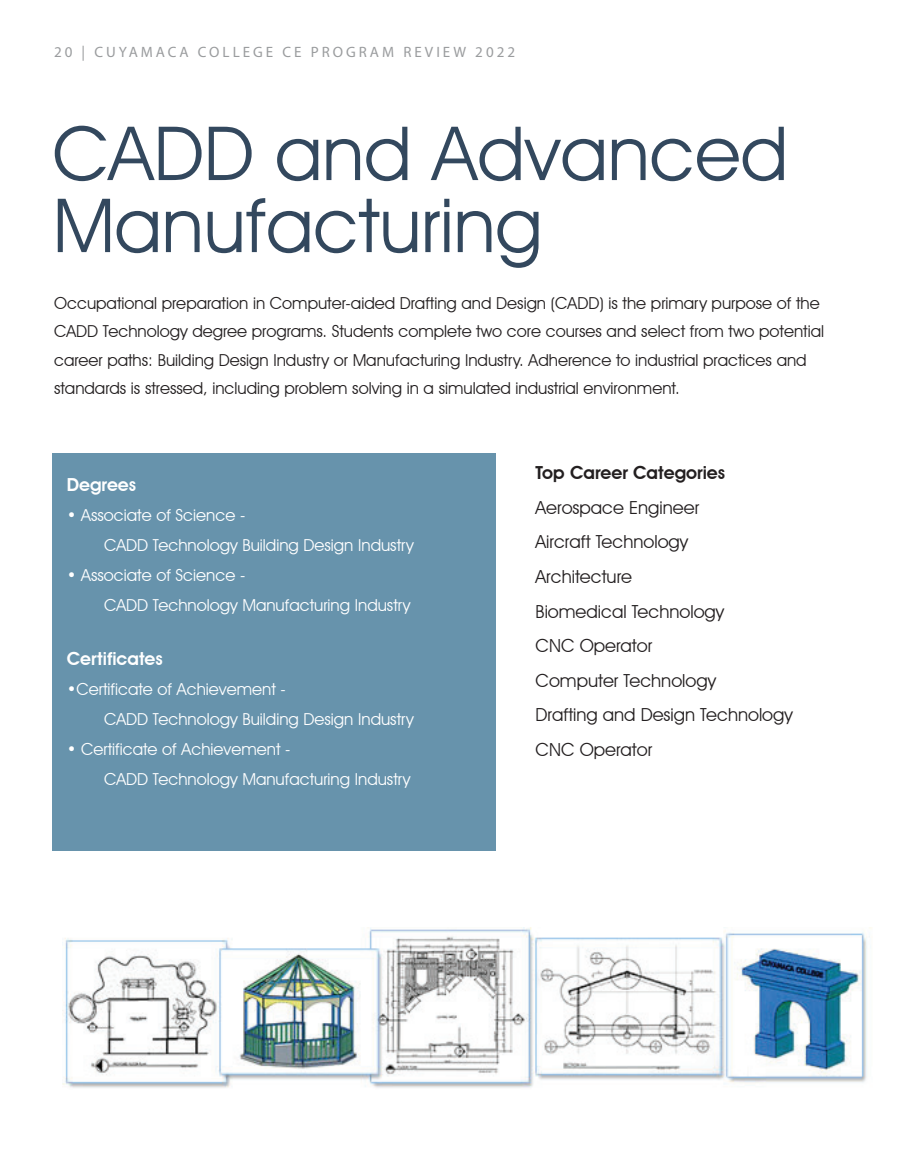
<style>
.page{position:relative;width:905px;height:1175px;background:#fff}
.page>*{position:absolute;margin:0;border:0;box-sizing:border-box;transform-origin:0 0}
.t1{font:75px/72px "Avant Garde IT Cby BT";color:#001b36}
.t2{font:18px/34.5px "Avant Garde IT Cby BT";color:#231f20}
.t3{font:600 18px "Avant Garde IT Cby BT";color:#fff}
.t4{font:600 18px "Avant Garde IT Cby BT";color:#231f20}
.t5{font:16.5px/28.5px "Avant Garde IT Cby BT";color:#231f20}
.t6{font:16.5px/30px "Avant Garde IT Cby BT";color:#fff}
.t7{font:15px "Myriad Pro";letter-spacing:.2em;color:#9a9c9e}
</style>
<div class="page">
<div style="left:52px;top:453px;width:443px;height:397px;background:#6793ac"></div>
<img style="left:63px;top:927px;width:809px;height:161px">
<p class="t7" style="left:54px;top:43px;width:462px">20 | CUYAMACA COLLEGE CE PROGRAM REVIEW 2022</p>
<h1 class="t1" style="left:52px;top:117px;width:736px">CADD and Advanced<br>Manufacturing</h1>
<p class="t5" style="left:54px;top:289px;width:771px">Occupational preparation in Computer-aided Drafting and Design (CADD) is the primary purpose of the CADD Technology degree programs. Students complete two core courses and select from two potential career paths: Building Design Industry or Manufacturing Industry. Adherence to industrial practices and standards is stressed, including problem solving in a simulated industrial environment.</p>
<p class="t3" style="left:67px;top:474px;width:71px">Degrees</p>
<p class="t6" style="left:104px;top:500px;width:311px;text-indent:-37px">• Associate of Science -<br>CADD Technology Building Design Industry</p>
<p class="t6" style="left:104px;top:560px;width:308px;text-indent:-37px">• Associate of Science -<br>CADD Technology Manufacturing Industry</p>
<p class="t3" style="left:67px;top:648px;width:98px">Certificates</p>
<p class="t6" style="left:104px;top:674px;width:311px;text-indent:-37px">•Certificate of Achievement -<br>CADD Technology Building Design Industry</p>
<p class="t6" style="left:104px;top:734px;width:308px;text-indent:-37px">• Certificate of Achievement -<br>CADD Technology Manufacturing Industry</p>
<p class="t4" style="left:535px;top:462px;width:191px">Top Career Categories</p>
<p class="t2" style="left:535px;top:490px;width:259px">Aerospace Engineer<br>Aircraft Technology<br>Architecture<br>Biomedical Technology<br>CNC Operator<br>Computer Technology<br>Drafting and Design Technology<br>CNC Operator</p>
</div>
